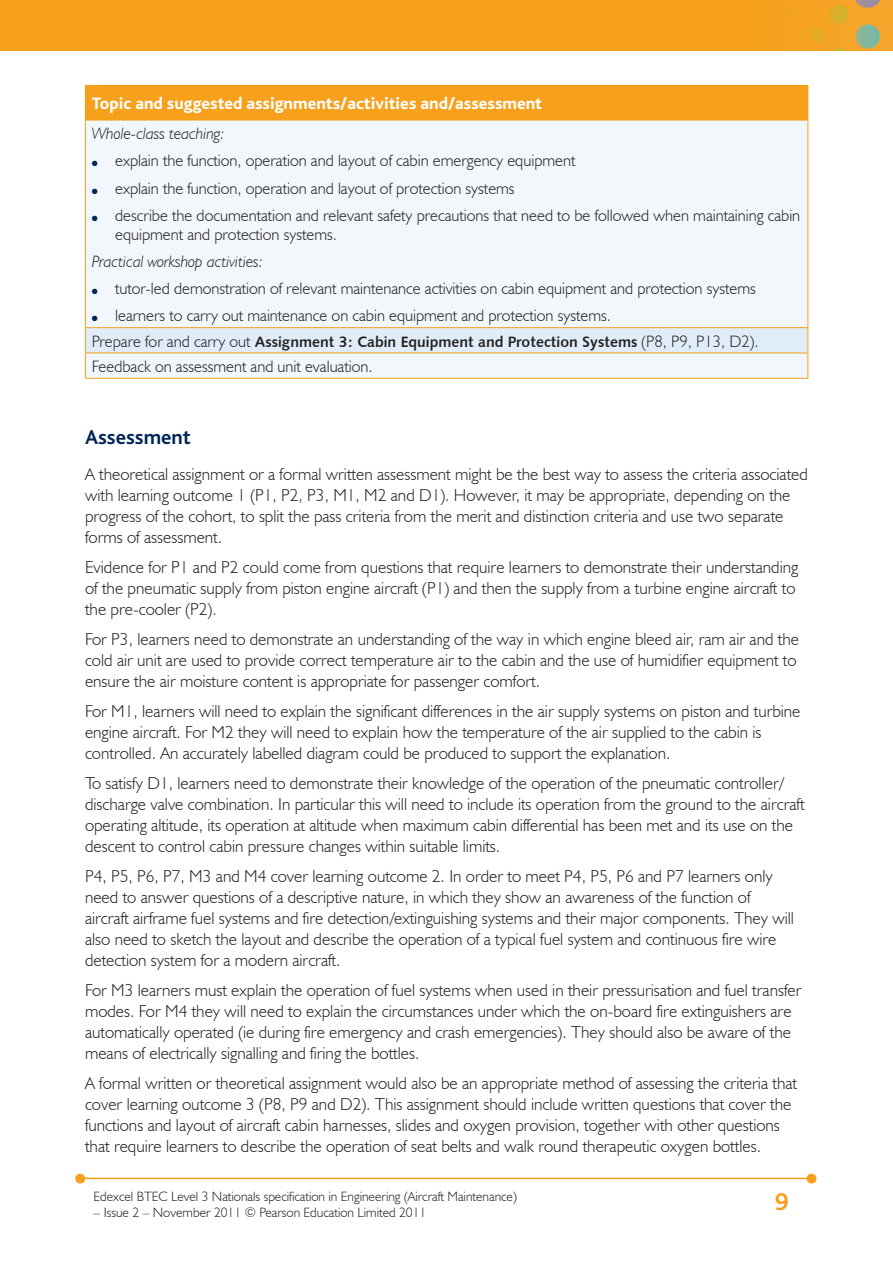
<style>
.page{position:relative;width:893px;height:1263px;background:#fff}
.page>*{position:absolute;margin:0;border:0;box-sizing:border-box;transform-origin:0 0}
.t1{font:700 25.5px "Bliss";color:#f6a01b}
.hb2{font:700 21px "Bliss";color:#002556}
.text{font:300 17.25px/21px "Humanist 521 BT";color:#231f20}
.table_head{font:800 17.25px "Bliss";color:#fff}
.table_text1{font:300 16.5px/18.8px "Humanist 521 BT";color:#231f20}
.table_text{font:italic 300 16.5px "Humanist 521 BT";color:#231f20}
.table_text-2{font:300 16.5px "Humanist 521 BT";color:#231f20}
.table_text-3{font:15px "Humanist 531 BT Bold A";color:#231f20}
.t2{font:300 13.5px "Humanist 521 BT";color:#231f20}
.s1{color:#002556}
.s2{font-family:"Humanist 521 BT";font-weight:300;font-size:16.5px}
</style>
<div class="page">
<img style="left:0;top:0;width:893px;height:51px">
<hr style="left:82px;top:1178px;width:728px;height:1px;background:#f6a01b">
<div style="left:807px;top:1174px;width:9px;height:9px;background:#f6a01b;border-radius:50%"></div>
<div style="left:807px;top:1174px;width:9px;height:9px;border:2px solid #f6a01b;border-radius:50%"></div>
<div style="left:76px;top:1174px;width:8px;height:9px;background:#f6a01b;border-radius:50%"></div>
<div style="left:75px;top:1174px;width:10px;height:9px;border:2px solid #f6a01b;border-radius:50%"></div>
<div style="left:85px;top:85px;width:723px;height:35px;background:#f6a01b"></div>
<div style="left:86px;top:121px;width:721px;height:257px;background:#f2f7fb"></div>
<div style="left:85px;top:328px;width:723px;height:25px;background:#e0edf8"></div>
<hr style="left:85px;top:120px;width:723px;height:1px;background:#f6a01b">
<hr style="left:85px;top:378px;width:723px;height:1px;background:#f6a01b">
<hr style="left:85px;top:120px;width:1px;height:207px;background:#f6a01b">
<hr style="left:807px;top:120px;width:1px;height:207px;background:#f6a01b">
<hr style="left:85px;top:327px;width:723px;height:1px;background:#f6a01b">
<svg style="left:85px;top:328px;width:1px;height:50px"></svg>
<svg style="left:807px;top:328px;width:1px;height:50px"></svg>
<hr style="left:85px;top:353px;width:723px;height:1px;background:#f6a01b">
<p class="table_head" style="left:92px;top:95px;width:452px">Topic and suggested assignments/activities and/assessment</p>
<p class="table_text" style="left:92px;top:123px;width:134px">Whole-class teaching:</p>
<p class="table_text1" style="left:92px;top:151px;width:485px"><span class="s1">●</span> explain the function, operation and layout of cabin emergency equipment</p>
<p class="table_text1" style="left:92px;top:178px;width:424px"><span class="s1">●</span> explain the function, operation and layout of protection systems</p>
<p class="table_text1" style="left:115px;top:205px;width:687px;text-indent:-23px"><span class="s1">●</span> describe the documentation and relevant safety precautions that need to be followed when maintaining cabin equipment and protection systems.</p>
<p class="table_text" style="left:92px;top:251px;width:173px">Practical workshop activities:</p>
<p class="table_text1" style="left:92px;top:279px;width:666px"><span class="s1">●</span> tutor-led demonstration of relevant maintenance activities on cabin equipment and protection systems</p>
<p class="table_text1" style="left:92px;top:306px;width:521px"><span class="s1">●</span> learners to carry out maintenance on cabin equipment and protection systems.</p>
<p class="table_text-3" style="left:92px;top:332px;width:668px"><span class="s2">Prepare for and carry out</span> Assignment 3: Cabin Equipment and Protection Systems <span class="s2">(P8, P9, P13, D2).</span></p>
<p class="table_text-2" style="left:92px;top:356px;width:282px">Feedback on assessment and unit evaluation.</p>
<p class="hb2" style="left:85px;top:426px;width:107px">Assessment</p>
<p class="text" style="left:85px;top:463px;width:724px">A theoretical assignment or a formal written assessment might be the best way to assess the criteria associated with learning outcome 1 (P1, P2, P3, M1, M2 and D1). However, it may be appropriate, depending on the progress of the cohort, to split the pass criteria from the merit and distinction criteria and use two separate forms of assessment.</p>
<p class="text" style="left:85px;top:556px;width:715px">Evidence for P1 and P2 could come from questions that require learners to demonstrate their understanding of the pneumatic supply from piston engine aircraft (P1) and then the supply from a turbine engine aircraft to the pre-cooler (P2).</p>
<p class="text" style="left:85px;top:628px;width:715px">For P3, learners need to demonstrate an understanding of the way in which engine bleed air, ram air and the cold air unit are used to provide correct temperature air to the cabin and the use of humidifier equipment to ensure the air moisture content is appropriate for passenger comfort.</p>
<p class="text" style="left:85px;top:700px;width:717px">For M1, learners will need to explain the significant differences in the air supply systems on piston and turbine engine aircraft. For M2 they will need to explain how the temperature of the air supplied to the cabin is controlled. An accurately labelled diagram could be produced to support the explanation.</p>
<p class="text" style="left:85px;top:772px;width:721px">To satisfy D1, learners need to demonstrate their knowledge of the operation of the pneumatic controller/ discharge valve combination. In particular this will need to include its operation from the ground to the aircraft operating altitude, its operation at altitude when maximum cabin differential has been met and its use on the descent to control cabin pressure changes within suitable limits.</p>
<p class="text" style="left:85px;top:865px;width:710px">P4, P5, P6, P7, M3 and M4 cover learning outcome 2. In order to meet P4, P5, P6 and P7 learners only need to answer questions of a descriptive nature, in which they show an awareness of the function of aircraft airframe fuel systems and fire detection/extinguishing systems and their major components. They will also need to sketch the layout and describe the operation of a typical fuel system and continuous fire wire detection system for a modern aircraft.</p>
<p class="text" style="left:85px;top:979px;width:718px">For M3 learners must explain the operation of fuel systems when used in their pressurisation and fuel transfer modes. For M4 they will need to explain the circumstances under which the on-board fire extinguishers are automatically operated (ie during fire emergency and crash emergencies). They should also be aware of the means of electrically signalling and firing the bottles.</p>
<p class="text" style="left:85px;top:1072px;width:713px">A formal written or theoretical assignment would also be an appropriate method of assessing the criteria that cover learning outcome 3 (P8, P9 and D2). This assignment should include written questions that cover the functions and layout of aircraft cabin harnesses, slides and oxygen provision, together with other questions that require learners to describe the operation of seat belts and walk round therapeutic oxygen bottles.</p>
<p class="t2" style="left:94px;top:1188px;width:425px">Edexcel BTEC Level 3 Nationals specification in Engineering (Aircraft Maintenance)</p>
<p class="t2" style="left:94px;top:1204px;width:334px">– Issue 2 – November 2011 © Pearson Education Limited 2011</p>
<h1 class="t1" style="left:775px;top:1188px;width:15px">9</h1>
</div>
